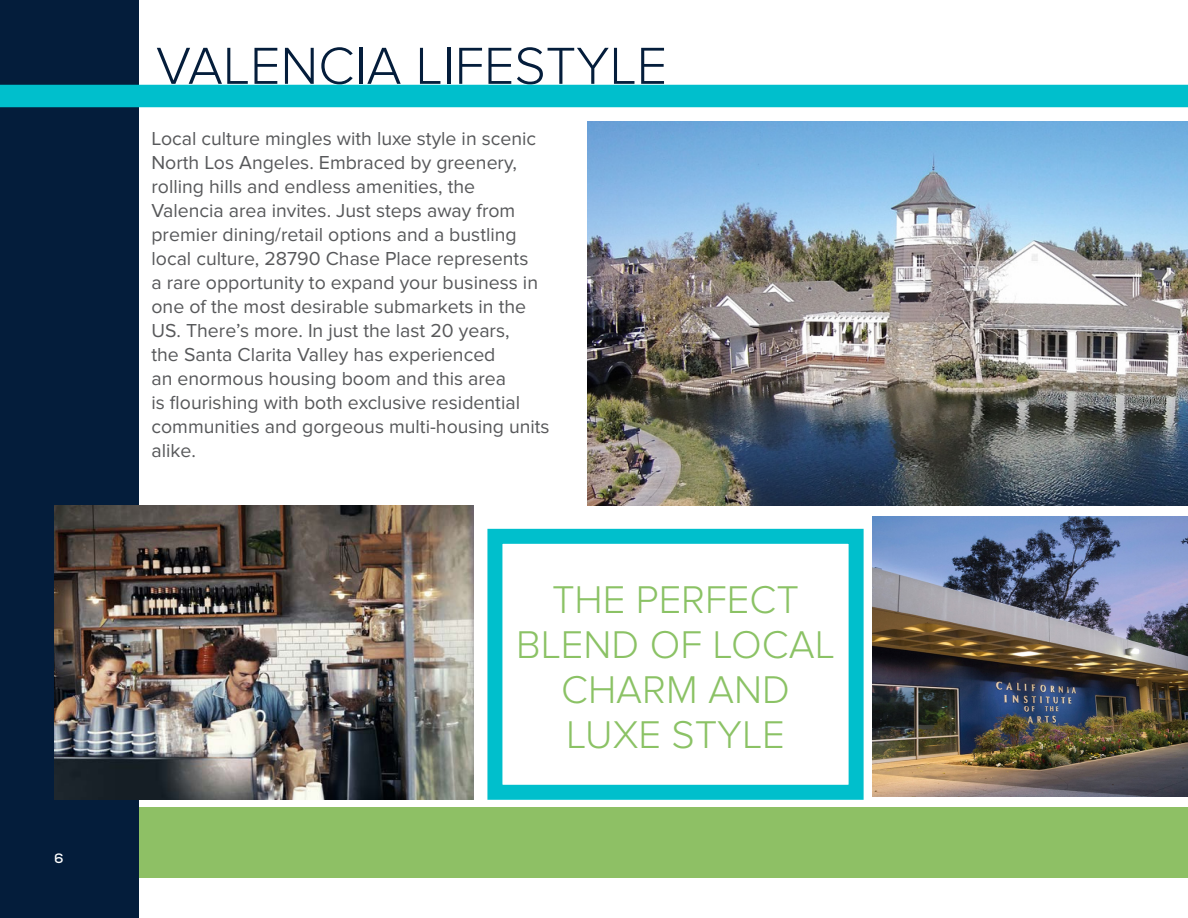
<style>
.page{position:relative;width:1188px;height:918px;background:#fff}
.page>*{position:absolute;margin:0;border:0;box-sizing:border-box;transform-origin:0 0}
._28790_Header{font:300 54px "Proxima Nova";color:#041d3b}
._28790_Sub{font:300 40.05px/45px "Proxima Nova";color:#8bc265;text-align:center}
._28790_Body{font:19.5px/24px "Proxima Nova";color:#57585a}
.t1{font:700 13.5px "Nexa";color:#fff}
</style>
<div class="page">
<div style="left:0;top:0;width:138px;height:918px;background:#041d3b"></div>
<img style="left:0;top:85px;width:1188px;height:833px">
<img style="left:54px;top:505px;width:419px;height:294px">
<p class="t1" style="left:54px;top:850px;width:11px">6</p>
<p class="_28790_Header" style="left:156px;top:35px;width:513px">VALENCIA LIFESTYLE</p>
<p class="_28790_Body" style="left:152px;top:127px;width:400px">Local culture mingles with luxe style in scenic North Los Angeles. Embraced by greenery, rolling hills and endless amenities, the Valencia area invites. Just steps away from premier dining/retail options and a bustling local culture, 28790 Chase Place represents<br>a rare opportunity to expand your business in one of the most desirable submarkets in the US. There’s more. In just the last 20 years,<br>the Santa Clarita Valley has experienced<br>an enormous housing boom and this area<br>is flourishing with both exclusive residential communities and gorgeous multi-housing units alike.</p>
<p class="_28790_Sub" style="left:516px;top:577px;width:320px">THE PERFECT<br>BLEND OF LOCAL<br>CHARM AND<br>LUXE STYLE</p>
</div>
